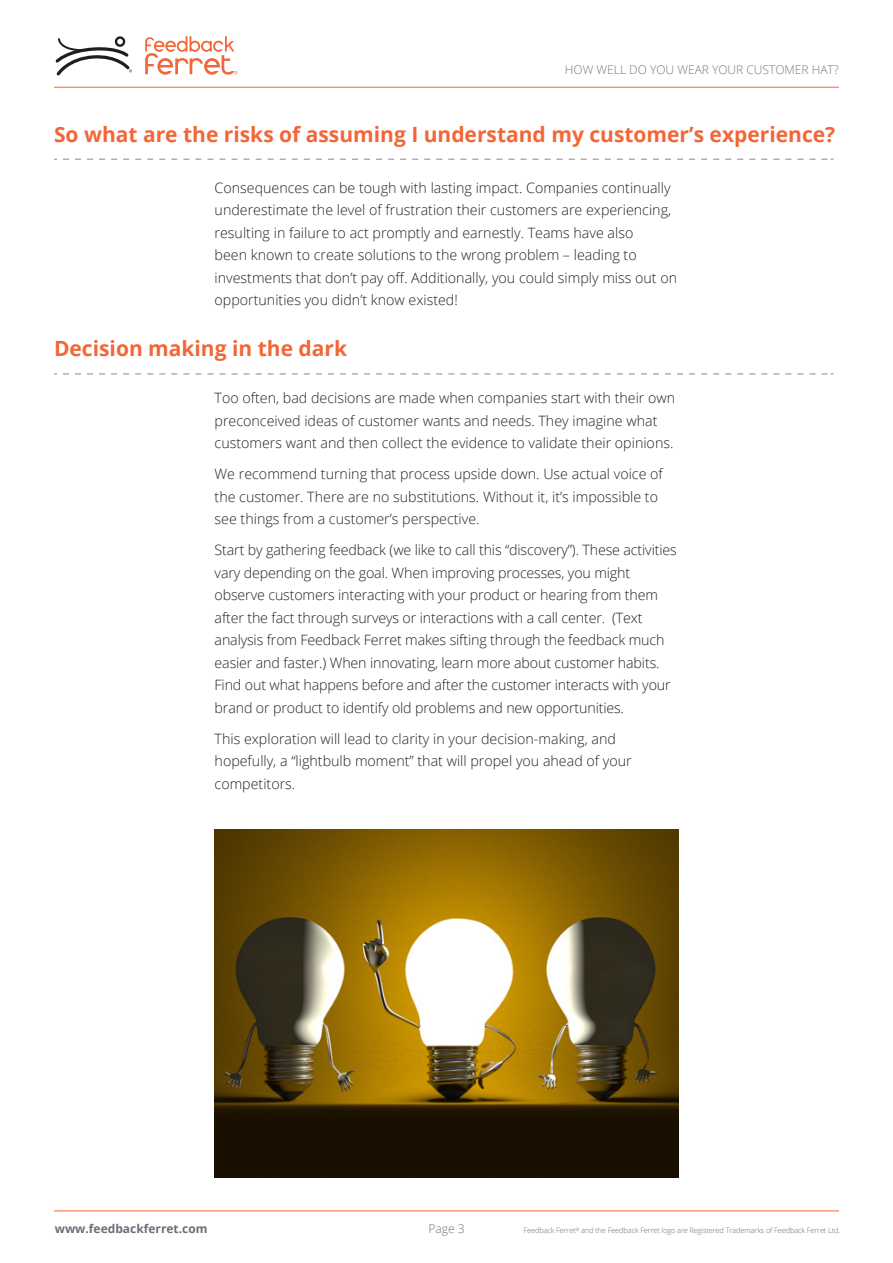
<style>
.page{position:relative;width:893px;height:1263px;background:#fff}
.page>*{position:absolute;margin:0;border:0;box-sizing:border-box;transform-origin:0 0}
.Body_Copy{font:700 21px "Open Sans";color:#f26637}
.Body_Copy-2{font:300 14.25px/22.5px "Open Sans";color:#231f20}
.t1{font:300 12px "Open Sans";color:#747983}
.t2{font:700 12px "Open Sans";color:#697079}
.t3{font:300 12px "Open Sans";color:#697079}
.t4{font:300 7.5px "Open Sans";letter-spacing:-.02em;color:#697079}
</style>
<div class="page">
<hr style="left:54px;top:87px;width:785px;height:1px;background:#f26637">
<hr style="left:54px;top:1210px;width:785px;height:1px;background:#f26637">
<div style="left:115px;top:36px;width:10px;height:11px;border:2px solid #201d1e;border-radius:50%"></div>
<svg style="left:56px;top:37px;width:76px;height:39px"></svg>
<svg style="left:145px;top:36px;width:93px;height:39px"></svg>
<svg style="left:63px;top:159px;width:770px;height:1px"></svg>
<img style="left:215px;top:829px;width:463px;height:349px">
<svg style="left:63px;top:374px;width:770px;height:1px"></svg>
<p class="t1" style="left:565px;top:61px;width:276px">HOW WELL DO YOU WEAR YOUR CUSTOMER HAT?</p>
<p class="Body_Copy" style="left:54px;top:119px;width:783px">So what are the risks of assuming I understand my customer’s experience?</p>
<p class="Body_Copy-2" style="left:215px;top:176px;width:464px">Consequences can be tough with lasting impact. Companies continually underestimate the level of frustration their customers are experiencing, resulting in failure to act promptly and earnestly. Teams have also<br>been known to create solutions to the wrong problem – leading to investments that don’t pay off. Additionally, you could simply miss out on opportunities you didn’t know existed!</p>
<p class="Body_Copy" style="left:54px;top:334px;width:295px">Decision making in the dark</p>
<p class="Body_Copy-2" style="left:215px;top:386px;width:462px">Too often, bad decisions are made when companies start with their own preconceived ideas of customer wants and needs. They imagine what customers want and then collect the evidence to validate their opinions.</p>
<p class="Body_Copy-2" style="left:215px;top:462px;width:450px">We recommend turning that process upside down. Use actual voice of the customer. There are no substitutions. Without it, it’s impossible to see things from a customer’s perspective.</p>
<p class="Body_Copy-2" style="left:215px;top:538px;width:464px">Start by gathering feedback (we like to call this “discovery”). These activities vary depending on the goal. When improving processes, you might observe customers interacting with your product or hearing from them after the fact through surveys or interactions with a call center. (Text analysis from Feedback Ferret makes sifting through the feedback much easier and faster.) When innovating, learn more about customer habits.<br>Find out what happens before and after the customer interacts with your brand or product to identify old problems and new opportunities.</p>
<p class="Body_Copy-2" style="left:215px;top:727px;width:419px">This exploration will lead to clarity in your decision-making, and hopefully, a “lightbulb moment” that will propel you ahead of your competitors.</p>
<p class="t2" style="left:55px;top:1220px;width:154px">www.feedbackferret.com</p>
<p class="t3" style="left:428px;top:1220px;width:38px">Page 3</p>
<p class="t4" style="left:524px;top:1225px;width:318px">Feedback Ferret<sup>®</sup> and the Feedback Ferret logo are Registered Trademarks of Feedback Ferret Ltd.</p>
</div>
